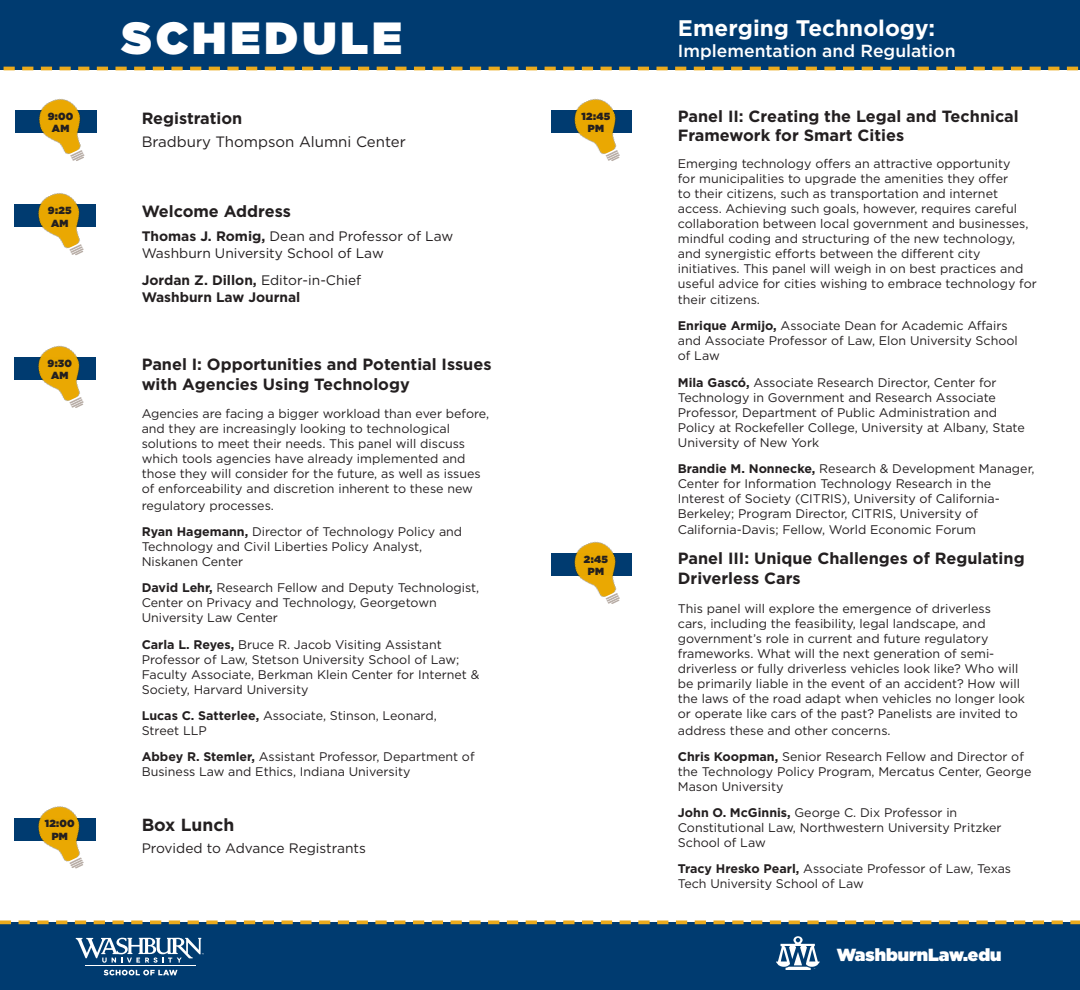
<style>
.page{position:relative;width:1080px;height:990px;background:#fff}
.page>*{position:absolute;margin:0;border:0;box-sizing:border-box;transform-origin:0 0}
.t1{font:900 45px "Gotham";letter-spacing:.09em;color:#fff}
.t2{font:700 22.5px "Gotham";color:#fff}
.t3{font:500 17.5px "Gotham";color:#fff}
.t4{font:900 17.5px "Gotham";color:#fff}
.t5{font:700 17.5px "Gotham";color:#231f20}
.t6{font:700 16.25px/19.5px "Gotham";color:#231f20}
.t7{font:15px "Gotham";color:#231f20}
.t8{font:13.75px "Gotham";color:#231f20}
.t9{font:700 13.75px "Gotham";color:#231f20}
.t10{font:12.5px/15px "Gotham";color:#231f20}
.t11{font:900 10.25px/12.4px "Gotham";letter-spacing:.025em;color:#231f20;text-align:center}
.s1{font-weight:700}
.s2{font-weight:400}
</style>
<div class="page">
<div style="left:0;top:0;width:1080px;height:69px;background:#003b70"></div>
<svg style="left:0;top:67px;width:1080px;height:3px"></svg>
<div style="left:15px;top:111px;width:81px;height:22px;background:#003b70"></div>
<img style="left:31px;top:98px;width:64px;height:56px">
<svg style="left:70px;top:150px;width:15px;height:11px"></svg>
<div style="left:0;top:922px;width:1080px;height:68px;background:#003b70"></div>
<svg style="left:0;top:920px;width:1080px;height:4px"></svg>
<svg style="left:776px;top:936px;width:44px;height:34px"></svg>
<svg style="left:76px;top:938px;width:128px;height:25px"></svg>
<svg style="left:104px;top:970px;width:74px;height:5px"></svg>
<hr style="left:85px;top:966px;width:111px;height:1px;background:#fff">
<div style="left:551px;top:111px;width:81px;height:22px;background:#003b70"></div>
<img style="left:566px;top:99px;width:65px;height:57px">
<svg style="left:606px;top:150px;width:14px;height:11px"></svg>
<div style="left:551px;top:554px;width:81px;height:22px;background:#003b70"></div>
<img style="left:566px;top:541px;width:65px;height:58px">
<svg style="left:606px;top:593px;width:14px;height:11px"></svg>
<div style="left:14px;top:205px;width:81px;height:22px;background:#003b70"></div>
<img style="left:30px;top:193px;width:65px;height:56px">
<svg style="left:69px;top:244px;width:15px;height:11px"></svg>
<div style="left:14px;top:358px;width:81px;height:22px;background:#003b70"></div>
<img style="left:30px;top:345px;width:65px;height:56px">
<svg style="left:69px;top:397px;width:15px;height:11px"></svg>
<div style="left:14px;top:818px;width:81px;height:22px;background:#003b70"></div>
<img style="left:30px;top:806px;width:65px;height:56px">
<svg style="left:69px;top:857px;width:15px;height:12px"></svg>
<p class="t1" style="left:122px;top:6px;width:282px">SCHEDULE</p>
<p class="t2" style="left:678px;top:13px;width:259px">Emerging Technology:</p>
<p class="t3" style="left:678px;top:39px;width:279px">Implementation and Regulation</p>
<p class="t11" style="left:48px;top:110px;width:27px">9:00<br>AM</p>
<p class="t6" style="left:142px;top:108px;width:102px">Registration</p>
<p class="t7" style="left:142px;top:132px;width:266px">Bradbury Thompson Alumni Center</p>
<p class="t11" style="left:48px;top:204px;width:25px">9:25<br>AM</p>
<p class="t6" style="left:142px;top:202px;width:151px">Welcome Address</p>
<p class="t8" style="left:142px;top:227px;width:313px"><span class="s1">Thomas J. Romig,</span> Dean and Professor of Law</p>
<p class="t8" style="left:142px;top:244px;width:244px">Washburn University School of Law</p>
<p class="t9" style="left:142px;top:271px;width:221px">Jordan Z. Dillon, <span class="s2">Editor-in-Chief</span></p>
<p class="t9" style="left:142px;top:288px;width:160px">Washburn Law Journal</p>
<p class="t11" style="left:47px;top:357px;width:26px">9:30<br>AM</p>
<p class="t6" style="left:142px;top:355px;width:351px">Panel I: Opportunities and Potential Issues with Agencies Using Technology</p>
<p class="t10" style="left:142px;top:406px;width:349px">Agencies are facing a bigger workload than ever before, and they are increasingly looking to technological solutions to meet their needs. This panel will discuss which tools agencies have already implemented and those they will consider for the future, as well as issues of enforceability and discretion inherent to these new</p>
<p class="t10" style="left:142px;top:498px;width:134px">regulatory processes.</p>
<p class="t10" style="left:142px;top:524px;width:322px"><span class="s1">Ryan Hagemann,</span> Director of Technology Policy and<br>Technology and Civil Liberties Policy Analyst,<br>Niskanen Center</p>
<p class="t10" style="left:142px;top:580px;width:339px"><span class="s1">David Lehr,</span> Research Fellow and Deputy Technologist,<br>Center on Privacy and Technology, Georgetown<br>University Law Center</p>
<p class="t10" style="left:142px;top:636px;width:339px"><span class="s1">Carla L. Reyes,</span> Bruce R. Jacob Visiting Assistant Professor of Law, Stetson University School of Law; Faculty Associate, Berkman Klein Center for Internet &amp; Society, Harvard University</p>
<p class="t10" style="left:142px;top:708px;width:297px"><span class="s1">Lucas C. Satterlee,</span> Associate, Stinson, Leonard,<br>Street LLP</p>
<p class="t10" style="left:142px;top:749px;width:334px"><span class="s1">Abbey R. Stemler,</span> Assistant Professor, Department of<br>Business Law and Ethics, Indiana University</p>
<p class="t11" style="left:45px;top:817px;width:32px">12:00</p>
<p class="t11" style="left:52px;top:830px;width:18px">PM</p>
<p class="t5" style="left:142px;top:814px;width:94px">Box Lunch</p>
<p class="t8" style="left:142px;top:839px;width:226px">Provided to Advance Registrants</p>
<p class="t11" style="left:582px;top:110px;width:30px">12:45</p>
<p class="t11" style="left:588px;top:122px;width:18px">PM</p>
<p class="t11" style="left:584px;top:553px;width:26px">2:45</p>
<p class="t11" style="left:588px;top:565px;width:18px">PM</p>
<p class="t6" style="left:678px;top:106px;width:342px">Panel II: Creating the Legal and Technical<br>Framework for Smart Cities</p>
<p class="t10" style="left:678px;top:155px;width:361px">Emerging technology offers an attractive opportunity<br>for municipalities to upgrade the amenities they offer<br>to their citizens, such as transportation and internet access. Achieving such goals, however, requires careful collaboration between local government and businesses, mindful coding and structuring of the new technology, and synergistic efforts between the different city initiatives. This panel will weigh in on best practices and useful advice for cities wishing to embrace technology for</p>
<p class="t10" style="left:678px;top:292px;width:84px">their citizens.</p>
<p class="t10" style="left:678px;top:318px;width:342px"><span class="s1">Enrique Armijo,</span> Associate Dean for Academic Affairs and Associate Professor of Law, Elon University School of Law</p>
<p class="t10" style="left:678px;top:374px;width:348px"><span class="s1">Mila Gascó,</span> Associate Research Director, Center for Technology in Government and Research Associate Professor, Department of Public Administration and Policy at Rockefeller College, University at Albany, State University of New York</p>
<p class="t10" style="left:678px;top:461px;width:358px"><span class="s1">Brandie M. Nonnecke,</span> Research &amp; Development Manager, Center for Information Technology Research in the Interest of Society (CITRIS), University of California-Berkeley; Program Director, CITRIS, University of</p>
<p class="t10" style="left:678px;top:522px;width:300px">California-Davis; Fellow, World Economic Forum</p>
<p class="t6" style="left:678px;top:549px;width:348px">Panel III: Unique Challenges of Regulating<br>Driverless Cars</p>
<p class="t10" style="left:678px;top:601px;width:349px">This panel will explore the emergence of driverless<br>cars, including the feasibility, legal landscape, and government’s role in current and future regulatory frameworks. What will the next generation of semi&shy;driverless or fully driverless vehicles look like? Who will be primarily liable in the event of an accident? How will the laws of the road adapt when vehicles no longer look or operate like cars of the past? Panelists are invited to</p>
<p class="t10" style="left:678px;top:723px;width:214px">address these and other concerns.</p>
<p class="t10" style="left:678px;top:749px;width:355px"><span class="s1">Chris Koopman,</span> Senior Research Fellow and Director of the Technology Policy Program, Mercatus Center, George<br>Mason University</p>
<p class="t10" style="left:678px;top:805px;width:325px"><span class="s1">John O. McGinnis,</span> George C. Dix Professor in<br>Constitutional Law, Northwestern University Pritzker<br>School of Law</p>
<p class="t10" style="left:678px;top:861px;width:335px"><span class="s1">Tracy Hresko Pearl,</span> Associate Professor of Law, Texas<br>Tech University School of Law</p>
<p class="t4" style="left:837px;top:942px;width:166px">WashburnLaw.edu</p>
</div>
